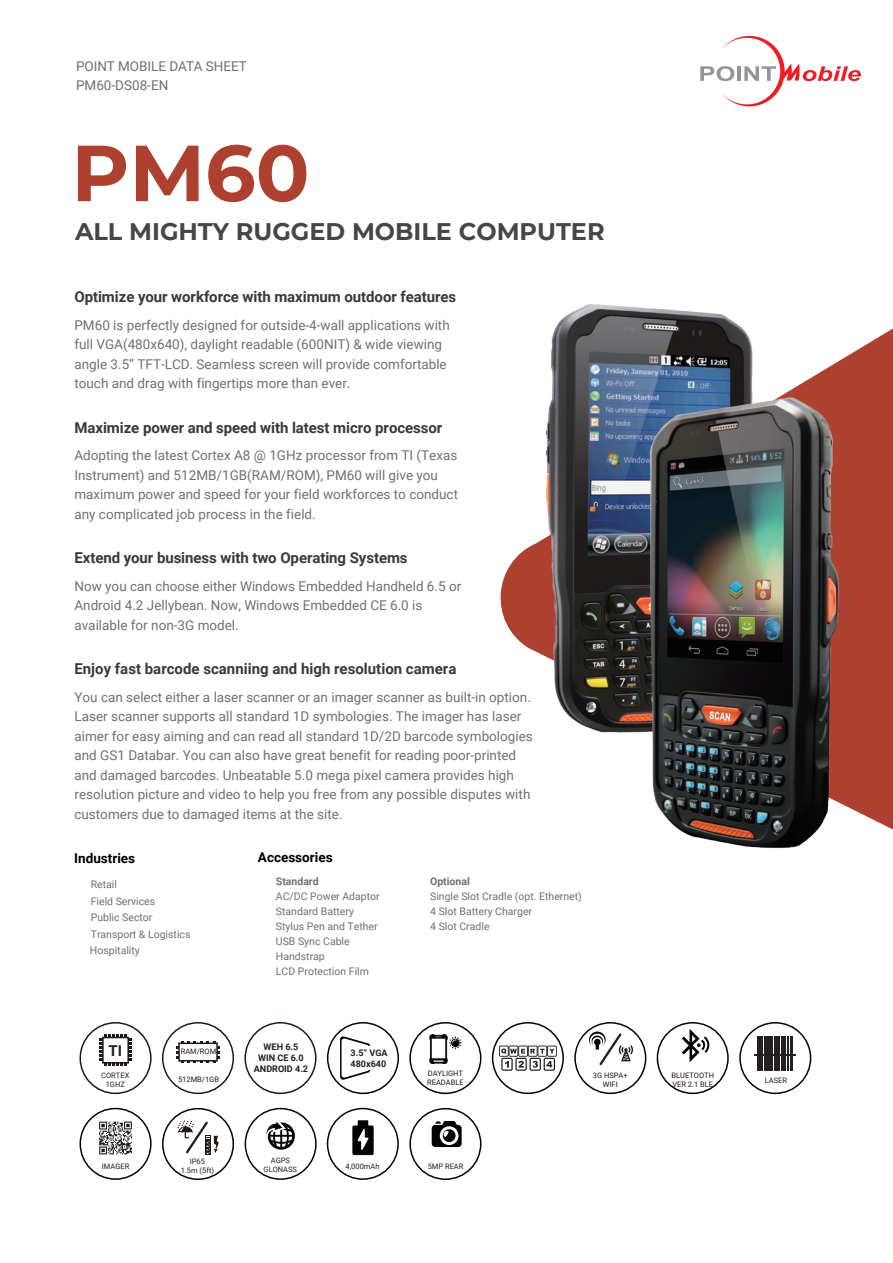
<style>
.page{position:relative;width:893px;height:1263px;background:#fff}
.page>*{position:absolute;margin:0;border:0;box-sizing:border-box;transform-origin:0 0}
.t1{font:700 79.35px "Montserrat";color:#ae402f}
.t2{font:700 24px "Montserrat";color:#454646}
.t3{font:700 15px "Roboto";letter-spacing:-.005em;color:#39393b}
.t4{font:700 15px "Roboto";color:#393b3b}
.t5{font:700 15px "Roboto";color:#231f20}
.t6{font:13.5px/19.5px "Roboto";color:#6f7073}
.t7{font:700 13.5px "Roboto";color:#000001}
.t8{font:10.5px/15px "Roboto";color:#6f7073}
.t9{font:700 10.5px "Roboto";color:#6f7073}
.t10{font:700 9.15px/10.9px "Roboto";color:#231f20;text-align:center}
.t11{font:700 9px/10.8px "Roboto";color:#231f20}
.t12{font:7.5px/9px "Roboto";color:#231f20;text-align:center}
.t13{font:7.5px/9px "Roboto";color:#211814}
</style>
<div class="page">
<svg style="left:499px;top:1045px;width:58px;height:26px"></svg>
<svg style="left:500px;top:328px;width:393px;height:502px"></svg>
<svg style="left:700px;top:35px;width:161px;height:72px"></svg>
<svg style="left:100px;top:1034px;width:31px;height:32px"></svg>
<div style="left:80px;top:1022px;width:72px;height:72px;border:2px solid #211814;border-radius:50%"></div>
<svg style="left:176px;top:1041px;width:44px;height:22px"></svg>
<div style="left:178px;top:1042px;width:40px;height:19px;border:2px solid #211814"></div>
<div style="left:162px;top:1022px;width:72px;height:72px;border:2px solid #211814;border-radius:50%"></div>
<div style="left:244px;top:1022px;width:72px;height:72px;border:2px solid #211814;border-radius:50%"></div>
<svg style="left:340px;top:1036px;width:30px;height:44px"></svg>
<div style="left:327px;top:1022px;width:72px;height:72px;border:2px solid #030303;border-radius:50%"></div>
<svg style="left:453px;top:1036px;width:9px;height:14px"></svg>
<div style="left:409px;top:1022px;width:72px;height:72px;border:2px solid #030303;border-radius:50%"></div>
<div style="left:492px;top:1022px;width:72px;height:72px;border:2px solid #030303;border-radius:50%"></div>
<div style="left:574px;top:1022px;width:72px;height:72px;border:2px solid #030303;border-radius:50%"></div>
<svg style="left:589px;top:1031px;width:44px;height:34px"></svg>
<img style="left:429px;top:1034px;width:24px;height:30px">
<div style="left:657px;top:1022px;width:72px;height:72px;border:2px solid #030303;border-radius:50%"></div>
<svg style="left:682px;top:1029px;width:28px;height:33px"></svg>
<svg style="left:99px;top:1121px;width:33px;height:33px"></svg>
<div style="left:80px;top:1108px;width:72px;height:72px;border:2px solid #030303;border-radius:50%"></div>
<div style="left:162px;top:1108px;width:72px;height:72px;border:2px solid #030303;border-radius:50%"></div>
<svg style="left:432px;top:1121px;width:30px;height:26px"></svg>
<svg style="left:266px;top:1122px;width:29px;height:28px"></svg>
<div style="left:245px;top:1108px;width:72px;height:72px;border:2px solid #030303;border-radius:50%"></div>
<div style="left:327px;top:1108px;width:72px;height:72px;border:2px solid #030303;border-radius:50%"></div>
<div style="left:409px;top:1108px;width:72px;height:72px;border:2px solid #030303;border-radius:50%"></div>
<svg style="left:177px;top:1120px;width:42px;height:34px"></svg>
<img style="left:537px;top:304px;width:226px;height:439px">
<img style="left:632px;top:397px;width:225px;height:451px">
<div style="left:739px;top:1022px;width:72px;height:72px;border:2px solid #030303;border-radius:50%"></div>
<hr style="left:757px;top:1036px;width:1px;height:35px;background:#231f20">
<hr style="left:759px;top:1036px;width:1px;height:35px;background:#231f20">
<hr style="left:764px;top:1036px;width:2px;height:35px;background:#231f20">
<hr style="left:761px;top:1036px;width:1px;height:35px;background:#231f20">
<hr style="left:767px;top:1036px;width:1px;height:35px;background:#231f20">
<hr style="left:768px;top:1036px;width:1px;height:35px;background:#231f20">
<hr style="left:770px;top:1036px;width:1px;height:35px;background:#231f20">
<hr style="left:772px;top:1036px;width:1px;height:35px;background:#231f20">
<hr style="left:777px;top:1036px;width:1px;height:35px;background:#231f20">
<hr style="left:774px;top:1036px;width:1px;height:35px;background:#231f20">
<hr style="left:776px;top:1036px;width:1px;height:35px;background:#231f20">
<hr style="left:779px;top:1036px;width:1px;height:35px;background:#231f20">
<hr style="left:781px;top:1036px;width:2px;height:35px;background:#231f20">
<hr style="left:784px;top:1036px;width:1px;height:35px;background:#231f20">
<hr style="left:785px;top:1036px;width:1px;height:35px;background:#231f20">
<hr style="left:787px;top:1036px;width:1px;height:35px;background:#231f20">
<hr style="left:790px;top:1036px;width:1px;height:35px;background:#231f20">
<hr style="left:792px;top:1036px;width:1px;height:35px;background:#231f20">
<hr style="left:755px;top:1054px;width:41px;height:1px;background:#231f20">
<img style="left:338px;top:1112px;width:50px;height:44px">
<p class="t6" style="left:76px;top:57px;width:173px;line-height:19px">POINT MOBILE DATA SHEET<br>PM60-DS08-EN</p>
<h1 class="t1" style="left:71px;top:116px;width:240px">PM60</h1>
<h2 class="t2" style="left:75px;top:214px;width:531px">ALL MIGHTY RUGGED MOBILE COMPUTER</h2>
<p class="t3" style="left:74px;top:286px;width:383px">Optimize your workforce with maximum outdoor features</p>
<p class="t6" style="left:74px;top:315px;width:377px">PM60 is perfectly designed for outside-4-wall applications with full VGA(480x640), daylight readable (600NIT) &amp; wide viewing angle 3.5” TFT-LCD. Seamless screen will provide comfortable touch and drag with fingertips more than ever.</p>
<p class="t3" style="left:74px;top:417px;width:369px">Maximize power and speed with latest micro processor</p>
<p class="t6" style="left:74px;top:445px;width:385px">Adopting the latest Cortex A8 @ 1GHz processor from TI (Texas Instrument) and 512MB/1GB(RAM/ROM), PM60 will give you maximum power and speed for your field workforces to conduct any complicated job process in the field.</p>
<p class="t3" style="left:74px;top:547px;width:335px">Extend your business with two Operating Systems</p>
<p class="t6" style="left:74px;top:576px;width:388px">Now you can choose either Windows Embedded Handheld 6.5 or<br>Android 4.2 Jellybean. Now, Windows Embedded CE 6.0 is available for non-3G model.</p>
<p class="t4" style="left:74px;top:658px;width:383px">Enjoy fast barcode scanniing and high resolution camera</p>
<p class="t6" style="left:74px;top:687px;width:460px">You can select either a laser scanner or an imager scanner as built-in option.<br>Laser scanner supports all standard 1D symbologies. The imager has laser aimer for easy aiming and can read all standard 1D/2D barcode symbologies and GS1 Databar. You can also have great benefit for reading poor-printed and damaged barcodes. Unbeatable 5.0 mega pixel camera provides high resolution picture and video to help you free from any possible disputes with customers due to damaged items at the site.</p>
<p class="t7" style="left:258px;top:848px;width:76px">Accessories</p>
<p class="t9" style="left:276px;top:874px;width:44px">Standard</p>
<p class="t8" style="left:276px;top:888px;width:105px">AC/DC Power Adaptor<br>Standard Battery<br>Stylus Pen and Tether<br>USB Sync Cable<br>Handstrap<br>LCD Protection Film</p>
<p class="t7" style="left:74px;top:848px;width:62px">Industries</p>
<p class="t8" style="left:90px;top:876px;width:102px;line-height:16.5px">Retail<br>Field Services<br>Public Sector<br>Transport &amp; Logistics<br>Hospitality</p>
<p class="t9" style="left:430px;top:874px;width:41px">Optional</p>
<p class="t8" style="left:430px;top:888px;width:153px">Single Slot Cradle (opt. Ethernet)<br>4 Slot Battery Charger<br>4 Slot Cradle</p>
<p class="t5" style="left:108px;top:1040px;width:15px">TI</p>
<p class="t12" style="left:101px;top:1070px;width:30px">CORTEX<br>1GHZ</p>
<p class="t12" style="left:181px;top:1047px;width:37px">RAM/ROM</p>
<p class="t13" style="left:178px;top:1075px;width:42px">512MB/1GB</p>
<p class="t10" style="left:254px;top:1041px;width:56px">WEH 6.5<br>WIN CE 6.0<br>ANDROID 4.2</p>
<p class="t11" style="left:351px;top:1047px;width:38px">3.5“ VGA<br>480x640</p>
<p class="t13" style="left:427px;top:1068px;width:38px">DAYLIGHT<br>READABLE</p>
<p class="t13" style="left:593px;top:1070px;width:36px;text-align:center">3G HSPA+<br>WIFI</p>
<p class="t13" style="left:672px;top:1070px;width:44px">BLUETOOTH<br>VER 2.1 BLE</p>
<p class="t12" style="left:102px;top:1161px;width:29px">IMAGER</p>
<p class="t12" style="left:264px;top:1155px;width:35px">AGPS<br>GLONASS</p>
<p class="t12" style="left:346px;top:1161px;width:35px">4,000mAh</p>
<p class="t12" style="left:428px;top:1161px;width:37px">5MP REAR</p>
<p class="t12" style="left:181px;top:1157px;width:35px">IP65<br>1.5m (5ft)</p>
<p class="t12" style="left:765px;top:1075px;width:24px">LASER</p>
</div>
